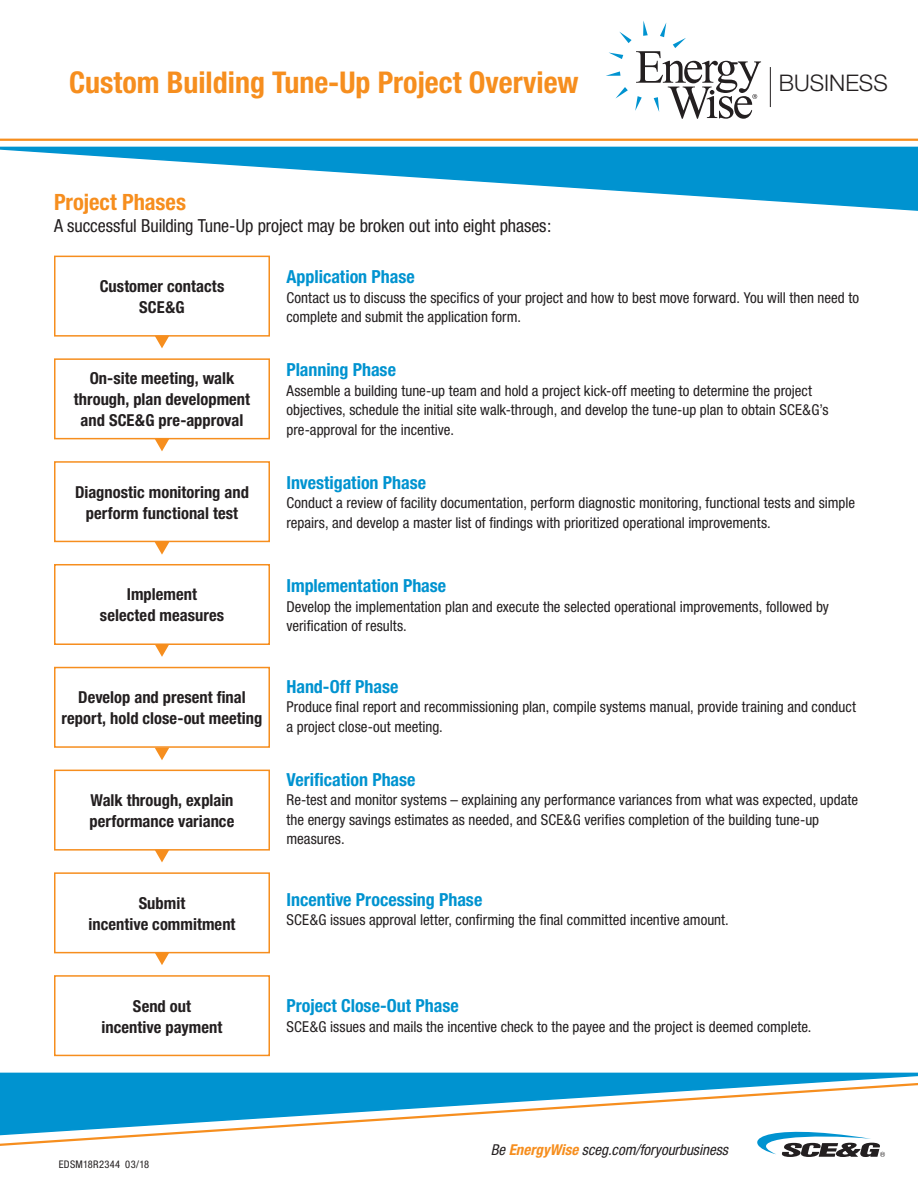
<style>
.page{position:relative;width:918px;height:1188px;background:#fff}
.page>*{position:absolute;margin:0;border:0;box-sizing:border-box;transform-origin:0 0}
.Headline{font:700 condensed 30px "Helvetica Neue";color:#f68e1e}
.t1{font:300 22.95px "Helvetica Neue";color:#231f20}
.body_bullet_dashes{font:700 condensed 22.5px "Helvetica Neue";letter-spacing:-.005em;color:#f68e1e}
.body_bullet_dashes-2{font:700 condensed 18px "Helvetica Neue";color:#0093d0}
.body_bullet_dashes-3{font:condensed 18px "Helvetica Neue";letter-spacing:-.01em;color:#231f20}
.body_bullet_dashes-4{font:700 condensed 16.5px/21px "Helvetica Neue";color:#231f20;text-align:center}
.body_bullet_dashes-5{font:condensed 15px/19.5px "Helvetica Neue";color:#231f20}
.t2{font:italic condensed 15px "Helvetica Neue";color:#231f20}
.Body{font:condensed 10.5px "Helvetica Neue";letter-spacing:.025em;color:#231f20}
.s1{font-weight:700;color:#f68e1e}
</style>
<div class="page">
<svg style="left:0;top:146px;width:918px;height:65px"></svg>
<hr style="left:0;top:139px;width:918px;height:2px;background:#f68e1e">
<svg style="left:0;top:1072px;width:918px;height:8px;background:#189dd4"></svg>
<svg style="left:0;top:1080px;width:918px;height:66px"></svg>
<hr style="left:770px;top:67px;width:1px;height:40px;background:#231f20">
<svg style="left:606px;top:21px;width:155px;height:98px"></svg>
<div style="left:54px;top:256px;width:216px;height:81px;border:2px solid #f68e1e"></div>
<div style="left:54px;top:358px;width:216px;height:81px;border:2px solid #f68e1e"></div>
<div style="left:54px;top:461px;width:216px;height:81px;border:2px solid #f68e1e"></div>
<div style="left:54px;top:564px;width:216px;height:81px;border:2px solid #f68e1e"></div>
<div style="left:54px;top:667px;width:216px;height:81px;border:2px solid #f68e1e"></div>
<div style="left:54px;top:770px;width:216px;height:81px;border:2px solid #f68e1e"></div>
<div style="left:54px;top:872px;width:216px;height:81px;border:2px solid #f68e1e"></div>
<div style="left:54px;top:975px;width:216px;height:81px;border:2px solid #f68e1e"></div>
<svg style="left:155px;top:336px;width:14px;height:12px"></svg>
<svg style="left:155px;top:439px;width:14px;height:12px"></svg>
<svg style="left:155px;top:542px;width:14px;height:13px"></svg>
<svg style="left:155px;top:644px;width:14px;height:13px"></svg>
<svg style="left:155px;top:748px;width:14px;height:12px"></svg>
<svg style="left:155px;top:850px;width:14px;height:12px"></svg>
<svg style="left:155px;top:952px;width:14px;height:13px"></svg>
<svg style="left:736px;top:1120px;width:149px;height:37px"></svg>
<p class="Headline" style="left:69px;top:64px;width:511px">Custom Building Tune-Up Project Overview</p>
<p class="t1" style="left:779px;top:69px;width:111px">BUSINESS</p>
<p class="body_bullet_dashes" style="left:54px;top:188px;width:134px">Project Phases</p>
<p class="body_bullet_dashes-3" style="left:54px;top:215px;width:499px">A successful Building Tune-Up project may be broken out into eight phases:</p>
<p class="body_bullet_dashes-2" style="left:286px;top:266px;width:130px">Application Phase</p>
<p class="body_bullet_dashes-5" style="left:286px;top:288px;width:574px">Contact us to discuss the specifics of your project and how to best move forward. You will then need to complete and submit the application form.</p>
<p class="body_bullet_dashes-2" style="left:286px;top:359px;width:111px">Planning Phase</p>
<p class="body_bullet_dashes-5" style="left:286px;top:381px;width:544px">Assemble a building tune-up team and hold a project kick-off meeting to determine the project objectives, schedule the initial site walk-through, and develop the tune-up plan to obtain SCE&amp;G’s</p>
<p class="body_bullet_dashes-5" style="left:286px;top:420px;width:169px">pre-approval for the incentive.</p>
<p class="body_bullet_dashes-2" style="left:286px;top:471px;width:141px">Investigation Phase</p>
<p class="body_bullet_dashes-5" style="left:286px;top:493px;width:570px">Conduct a review of facility documentation, perform diagnostic monitoring, functional tests and simple repairs, and develop a master list of findings with prioritized operational improvements.</p>
<p class="body_bullet_dashes-4" style="left:100px;top:275px;width:126px">Customer contacts</p>
<p class="body_bullet_dashes-4" style="left:139px;top:296px;width:47px">SCE&amp;G</p>
<p class="body_bullet_dashes-4" style="left:90px;top:368px;width:146px">On-site meeting, walk</p>
<p class="body_bullet_dashes-4" style="left:74px;top:389px;width:178px">through, plan development</p>
<p class="body_bullet_dashes-4" style="left:81px;top:410px;width:164px">and SCE&amp;G pre-approval</p>
<p class="body_bullet_dashes-4" style="left:75px;top:481px;width:175px">Diagnostic monitoring and perform functional test</p>
<p class="body_bullet_dashes-4" style="left:127px;top:584px;width:72px">Implement</p>
<p class="body_bullet_dashes-4" style="left:100px;top:605px;width:126px">selected measures</p>
<p class="body_bullet_dashes-4" style="left:62px;top:687px;width:202px">Develop and present final report, hold close-out meeting</p>
<p class="body_bullet_dashes-4" style="left:90px;top:789px;width:146px;text-align:left">Walk through, explain performance variance</p>
<p class="body_bullet_dashes-4" style="left:139px;top:892px;width:48px">Submit</p>
<p class="body_bullet_dashes-4" style="left:88px;top:913px;width:149px">incentive commitment</p>
<p class="body_bullet_dashes-2" style="left:286px;top:575px;width:161px">Implementation Phase</p>
<p class="body_bullet_dashes-5" style="left:286px;top:597px;width:544px">Develop the implementation plan and execute the selected operational improvements, followed by verification of results.</p>
<p class="body_bullet_dashes-2" style="left:286px;top:675px;width:113px">Hand-Off Phase</p>
<p class="body_bullet_dashes-5" style="left:286px;top:697px;width:571px">Produce final report and recommissioning plan, compile systems manual, provide training and conduct a project close-out meeting.</p>
<p class="body_bullet_dashes-2" style="left:286px;top:768px;width:131px">Verification Phase</p>
<p class="body_bullet_dashes-5" style="left:286px;top:790px;width:573px">Re-test and monitor systems – explaining any performance variances from what was expected, update the energy savings estimates as needed, and SCE&amp;G verifies completion of the building tune-up measures.</p>
<p class="body_bullet_dashes-2" style="left:286px;top:888px;width:197px">Incentive Processing Phase</p>
<p class="body_bullet_dashes-5" style="left:286px;top:910px;width:444px">SCE&amp;G issues approval letter, confirming the final committed incentive amount.</p>
<p class="body_bullet_dashes-4" style="left:133px;top:995px;width:60px">Send out</p>
<p class="body_bullet_dashes-4" style="left:102px;top:1016px;width:122px">incentive payment</p>
<p class="body_bullet_dashes-2" style="left:286px;top:995px;width:174px">Project Close-Out Phase</p>
<p class="body_bullet_dashes-5" style="left:286px;top:1017px;width:527px">SCE&amp;G issues and mails the incentive check to the payee and the project is deemed complete.</p>
<p class="Body" style="left:59px;top:1159px;width:92px">EDSM18R2344 03/18</p>
<p class="t2" style="left:491px;top:1141px;width:239px">Be <span class="s1">EnergyWise</span> sceg.com/foryourbusiness</p>
</div>
